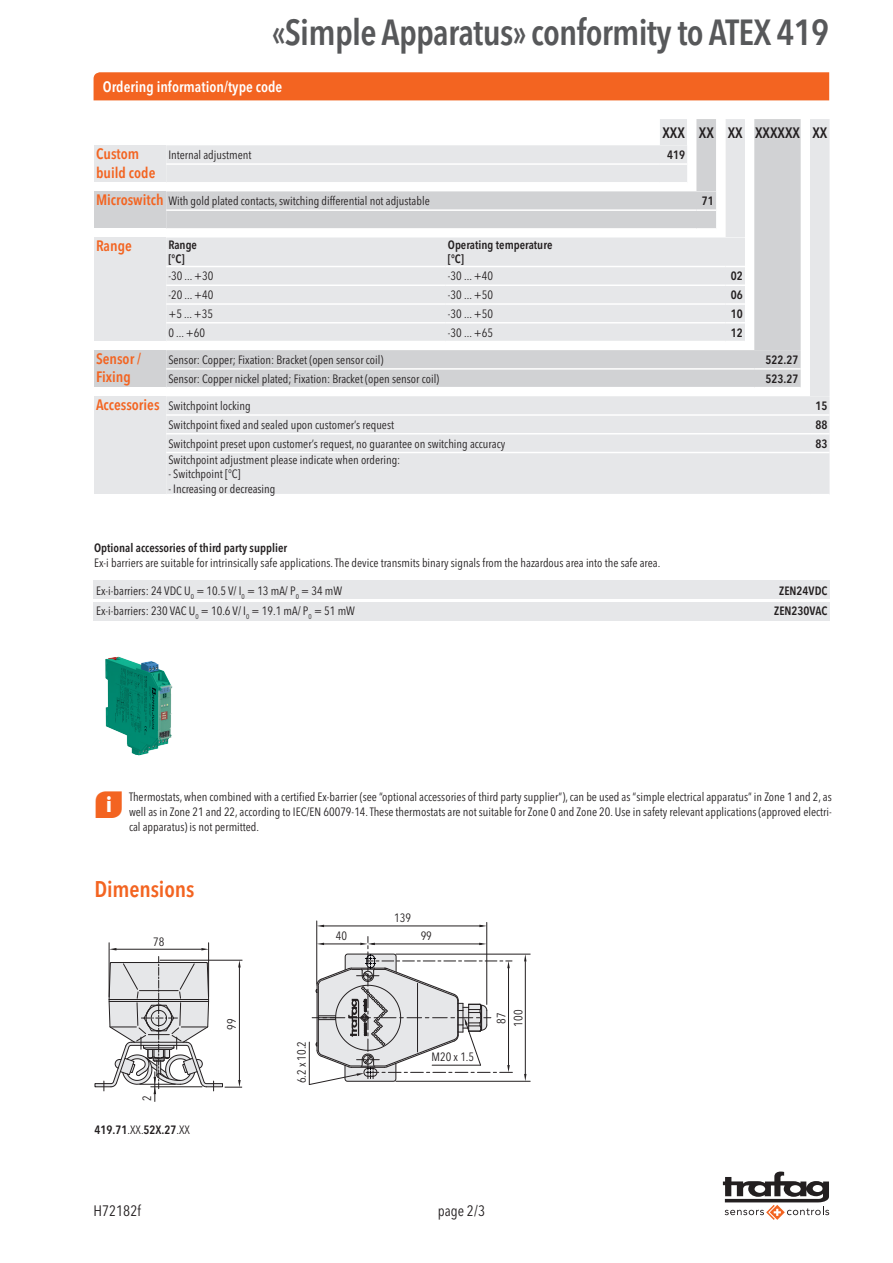
<style>
.page{position:relative;width:893px;height:1263px;background:#fff}
.page>*{position:absolute;margin:0;border:0;box-sizing:border-box;transform-origin:0 0}
.t1{font:600 condensed 36px "Avenir Next LT Pro";letter-spacing:-.02em;color:#57585a}
.t2{font:36px "Trafag Pictos";color:#f36421}
.t3{font:600 condensed 22.5px "Avenir Next LT Pro";letter-spacing:-.005em;color:#f36421}
.t4{font:600 condensed 15px/18.8px "Avenir Next LT Pro";color:#f36421}
.t5{font:600 condensed 15px "Avenir Next LT Pro";color:#fff}
.t6{font:600 condensed 15px "Avenir Next LT Pro";color:#231f20}
.t7{font:condensed 15px "Avenir Next LT Pro";color:#231f20}
.t8{font:condensed 12px/15px "Avenir Next LT Pro";color:#231f20;text-align:justify}
.t9{font:600 condensed 12px/14.4px "Avenir Next LT Pro";color:#231f20}
.s1{font-weight:600;font-size:15px;color:#f36421}
.s2{font-weight:400}
</style>
<div class="page">
<svg style="left:723px;top:1171px;width:106px;height:49px"></svg>
<div style="left:94px;top:580px;width:736px;height:19px;background:#e6e7e9"></div>
<div style="left:94px;top:602px;width:736px;height:19px;background:#e6e7e9"></div>
<svg style="left:201px;top:948px;width:7px;height:2px"></svg>
<hr style="left:115px;top:949px;width:86px;height:1px;background:#231f20">
<hr style="left:208px;top:943px;width:1px;height:54px;background:#231f20">
<hr style="left:109px;top:943px;width:1px;height:54px;background:#231f20">
<svg style="left:95px;top:956px;width:147px;height:145px"></svg>
<svg style="left:317px;top:925px;width:7px;height:2px"></svg>
<hr style="left:316px;top:921px;width:1px;height:63px;background:#231f20">
<hr style="left:324px;top:926px;width:158px;height:1px;background:#231f20">
<svg style="left:479px;top:925px;width:7px;height:2px"></svg>
<hr style="left:486px;top:922px;width:1px;height:82px;background:#231f20">
<svg style="left:524px;top:1074px;width:2px;height:7px"></svg>
<hr style="left:396px;top:1081px;width:134px;height:1px;background:#231f20">
<hr style="left:525px;top:961px;width:1px;height:113px;background:#231f20">
<hr style="left:396px;top:954px;width:134px;height:1px;background:#231f20">
<svg style="left:309px;top:936px;width:203px;height:149px"></svg>
<img style="left:105px;top:656px;width:68px;height:100px">
<div style="left:94px;top:72px;width:735px;height:28px;background:#f36421"></div>
<div style="left:810px;top:119px;width:20px;height:277px;background:#e6e7e9"></div>
<div style="left:94px;top:145px;width:76px;height:37px;background:#e6e7e9"></div>
<div style="left:94px;top:191px;width:76px;height:37px;background:#d1d2d4"></div>
<div style="left:94px;top:237px;width:76px;height:104px;background:#e6e7e9"></div>
<div style="left:94px;top:350px;width:76px;height:37px;background:#d1d2d4"></div>
<svg style="left:166px;top:119px;width:635px;height:268px"></svg>
<hr style="left:166px;top:368px;width:588px;height:2px;background:#fff">
<hr style="left:754px;top:368px;width:47px;height:2px;background:#fff">
<div style="left:94px;top:396px;width:76px;height:98px;background:#e6e7e9"></div>
<div style="left:166px;top:396px;width:664px;height:98px;background:#e6e7e9"></div>
<hr style="left:166px;top:414px;width:644px;height:2px;background:#fff">
<hr style="left:810px;top:414px;width:20px;height:2px;background:#fff">
<hr style="left:166px;top:433px;width:644px;height:1px;background:#fff">
<svg style="left:810px;top:433px;width:20px;height:1px"></svg>
<hr style="left:166px;top:452px;width:644px;height:1px;background:#fff">
<svg style="left:810px;top:452px;width:20px;height:1px"></svg>
<h1 class="t1" style="left:272px;top:10px;width:559px">«Simple Apparatus» conformity to ATEX 419</h1>
<p class="t5" style="left:103px;top:78px;width:181px">Ordering information/type code</p>
<p class="t6" style="left:662px;top:123px;width:167px">XXX XX XX XXXXXX XX</p>
<p class="t4" style="left:96px;top:144px;width:61px">Custom build code</p>
<p class="t8" style="left:168px;top:147px;width:85px">I nternal adjustment</p>
<p class="t9" style="left:667px;top:148px;width:19px">419</p>
<p class="t8" style="left:96px;top:194px;width:335px"><span class="s1">Microswitch</span> With gold plated contacts, switching differential not adjustable</p>
<p class="t9" style="left:702px;top:194px;width:13px">71</p>
<p class="t4" style="left:96px;top:236px;width:37px">Range</p>
<p class="t9" style="left:168px;top:237px;width:30px">Range [°C]</p>
<p class="t9" style="left:448px;top:237px;width:106px">Operating temperature [°C]</p>
<p class="t8" style="left:168px;top:269px;width:47px">-30 ... +30</p>
<p class="t8" style="left:448px;top:269px;width:47px">-30 ... +40</p>
<p class="t9" style="left:731px;top:269px;width:13px">02</p>
<p class="t8" style="left:168px;top:287px;width:47px">-20 ... +40</p>
<p class="t8" style="left:448px;top:287px;width:47px">-30 ... +50</p>
<p class="t9" style="left:731px;top:288px;width:13px">06</p>
<p class="t8" style="left:168px;top:306px;width:46px">+5 ... +35</p>
<p class="t8" style="left:448px;top:306px;width:47px">-30 ... +50</p>
<p class="t9" style="left:731px;top:306px;width:13px">10</p>
<p class="t8" style="left:168px;top:325px;width:38px">0 ... +60</p>
<p class="t8" style="left:448px;top:325px;width:47px">-30 ... +65</p>
<p class="t9" style="left:731px;top:325px;width:13px">12</p>
<p class="t4" style="left:96px;top:349px;width:47px">Sensor /<br>Fixing</p>
<p class="t8" style="left:168px;top:352px;width:217px">Sensor: Copper; Fixation: Bracket (open sensor coil)</p>
<p class="t9" style="left:766px;top:353px;width:34px">522.27</p>
<p class="t8" style="left:168px;top:371px;width:272px">Sensor: Copper nickel plated; Fixation: Bracket (open sensor coil)</p>
<p class="t9" style="left:766px;top:371px;width:34px">523.27</p>
<p class="t8" style="left:96px;top:398px;width:156px"><span class="s1">Accessories</span> Switchpoint locking</p>
<p class="t9" style="left:815px;top:399px;width:13px">15</p>
<p class="t8" style="left:168px;top:417px;width:227px">Switchpoint fixed and sealed upon customer’s request</p>
<p class="t9" style="left:815px;top:417px;width:13px">88</p>
<p class="t8" style="left:168px;top:436px;width:338px">Switchpoint preset upon customer’s request, no guarantee on switching accuracy</p>
<p class="t9" style="left:815px;top:436px;width:13px">83</p>
<p class="t8" style="left:168px;top:452px;width:234px">Switchpoint adjustment please indicate when ordering:</p>
<p class="t8" style="left:168px;top:466px;width:74px">- Switchpoint [°C]</p>
<p class="t8" style="left:168px;top:481px;width:109px">- I ncreasing or decreasing</p>
<p class="t9" style="left:94px;top:541px;width:194px">Optional accessories of third party supplier</p>
<p class="t8" style="left:94px;top:556px;width:568px">Ex-i barriers are suitable for intrinsically safe applications. The device transmits binary signals from the hazardous area into the safe area.</p>
<p class="t8" style="left:96px;top:584px;width:248px">Ex-i-barriers: 24 VDC U<sub>0</sub> = 10.5 V/ I <sub>0</sub> = 13 mA/ P<sub>0</sub> = 34 mW</p>
<p class="t9" style="left:779px;top:584px;width:50px">ZEN24VDC</p>
<p class="t8" style="left:96px;top:603px;width:260px">Ex-i-barriers: 230 VAC U<sub>0</sub> = 10.6 V/ I <sub>0</sub> = 19.1 mA/ P<sub>0</sub> = 51 mW</p>
<p class="t9" style="left:774px;top:603px;width:55px">ZEN230VAC</p>
<h1 class="t2" style="left:94px;top:787px;width:31px">N<sup>i</sup></h1>
<p class="t8" style="left:129px;top:789px;width:704px">Thermostats, when combined with a certified Ex-barrier (see “optional accessories of third party supplier”), can be used as “simple electrical apparatus” in Zone 1 and 2, as well as in Zone 21 and 22, according to I EC/EN 60079-14. These thermostats are not suitable for Zone 0 and Zone 20. Use in safety relevant applications (approved electri&shy;cal apparatus) is not permitted.</p>
<h2 class="t3" style="left:95px;top:875px;width:101px">Dimensions</h2>
<p class="t8" style="left:153px;top:934px;width:13px">78</p>
<p class="t8" style="left:139px;top:1101px;width:7px;rotate:-90deg">2</p>
<p class="t9" style="left:95px;top:1122px;width:97px">419.71<span class="s2">.XX.</span>52X.27<span class="s2">.XX</span></p>
<p class="t7" style="left:94px;top:1201px;width:49px">H72182f</p>
<p class="t8" style="left:224px;top:1029px;width:13px;rotate:-90deg">99</p>
<p class="t8" style="left:336px;top:928px;width:13px">40</p>
<p class="t8" style="left:294px;top:1083px;width:44px;rotate:-90deg">6.2 x 10.2</p>
<p class="t8" style="left:394px;top:910px;width:18px">139</p>
<p class="t8" style="left:421px;top:928px;width:13px">99</p>
<p class="t8" style="left:431px;top:1049px;width:44px">M20 x 1.5</p>
<p class="t8" style="left:494px;top:1024px;width:13px;rotate:-90deg">87</p>
<p class="t8" style="left:511px;top:1027px;width:18px;rotate:-90deg">100</p>
<p class="t7" style="left:438px;top:1202px;width:49px">page 2/3</p>
</div>
